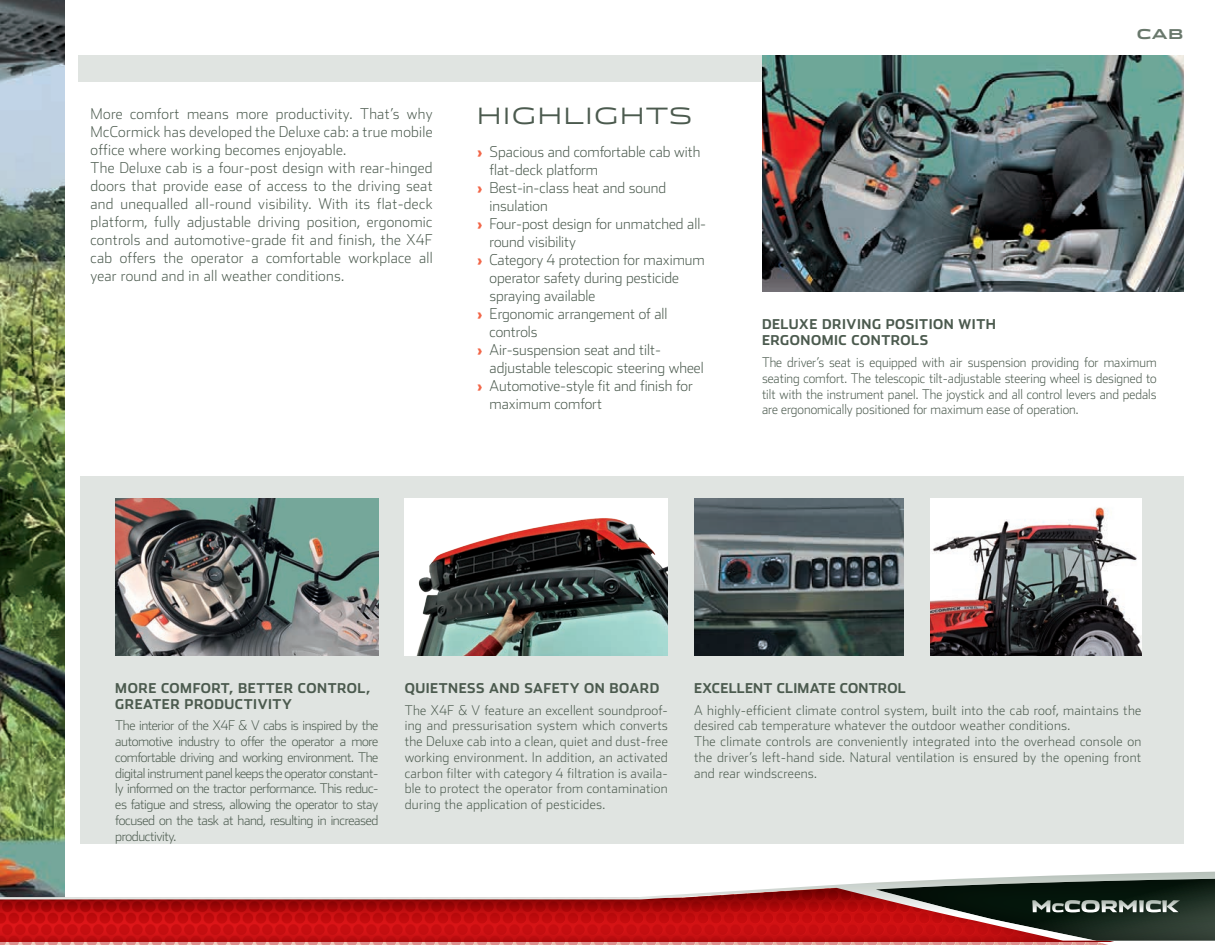
<style>
.page{position:relative;width:1215px;height:945px;background:#fff}
.page>*{position:absolute;margin:0;border:0;box-sizing:border-box;transform-origin:0 0}
.t1{font:300 22.5px "Stainless Ext";letter-spacing:.05em;color:#4b5a4e}
.t2{font:200 15px/18px "Stainless";letter-spacing:.02em;color:#4b5a4e}
.t3{font:200 15px "Stainless";color:#4b5a4e}
.t4{font:200 13.5px/15.8px "Stainless";letter-spacing:.02em;color:#4b5a4e;text-align:justify}
.t5{font:200 13.5px/15.8px "Stainless";letter-spacing:.02em;color:#4b5a4e;text-align:justify;scale:.96 1}
.t6{font:700 13.5px/16.5px "Stainless";letter-spacing:.04em;color:#4b5a4e}
.t7{font:700 13.5px "Stainless";letter-spacing:.02em;color:#4b5a4e}
.t8{font:700 13.5px "Stainless Ext";color:#69786c}
.s1{font-weight:900;color:#f26648}
</style>
<div class="page">
<div style="left:80px;top:476px;width:1104px;height:367px;background:#e0e4e1"></div>
<img style="left:0;top:0;width:64px;height:872px">
<img style="left:0;top:941px;width:1108px;height:4px">
<svg style="left:0;top:872px;width:1215px;height:69px"></svg>
<div style="left:874px;top:874px;width:341px;height:68px;background:#05170c;opacity:.75"></div>
<svg style="left:876px;top:876px;width:339px;height:65px;background:#5c463f"></svg>
<div style="left:79px;top:56px;width:684px;height:26px;background:#e0e4e1"></div>
<img style="left:115px;top:498px;width:263px;height:158px">
<img style="left:405px;top:498px;width:263px;height:158px">
<img style="left:931px;top:498px;width:210px;height:158px">
<img style="left:763px;top:56px;width:421px;height:236px">
<img style="left:694px;top:498px;width:210px;height:158px">
<p class="t2" style="left:91px;top:105px;width:344px">More comfort means more productivity. That’s why McCormick has developed the Deluxe cab: a true mobile office where working becomes enjoyable.<br>The Deluxe cab is a four-post design with rear-hinged doors that provide ease of access to the driving seat and unequalled all-round visibility. With its flat-deck platform, fully adjustable driving position, ergonomic controls and automotive-grade fit and finish, the X4F cab offers the operator a comfortable workplace all year round and in all weather conditions.</p>
<h1 class="t1" style="left:477px;top:102px;width:217px">HIGHLIGHTS</h1>
<p class="t3" style="left:477px;top:142px;width:225px"><span class="s1">›</span> Spacious and comfortable cab with</p>
<p class="t3" style="left:490px;top:160px;width:110px">flat-deck platform</p>
<p class="t3" style="left:477px;top:178px;width:191px"><span class="s1">›</span> Best-in-class heat and sound</p>
<p class="t3" style="left:490px;top:196px;width:60px">insulation</p>
<p class="t3" style="left:477px;top:214px;width:231px"><span class="s1">›</span> Four-post design for unmatched all-</p>
<p class="t3" style="left:490px;top:232px;width:88px">round visibility</p>
<p class="t3" style="left:477px;top:250px;width:230px"><span class="s1">›</span> Category 4 protection for maximum</p>
<p class="t3" style="left:490px;top:268px;width:191px">operator safety during pesticide</p>
<p class="t3" style="left:490px;top:286px;width:107px">spraying available</p>
<p class="t3" style="left:477px;top:304px;width:192px"><span class="s1">›</span> Ergonomic arrangement of all</p>
<p class="t3" style="left:490px;top:322px;width:49px">controls</p>
<p class="t3" style="left:477px;top:340px;width:186px"><span class="s1">›</span> Air-suspension seat and tilt-</p>
<p class="t3" style="left:490px;top:358px;width:216px">adjustable telescopic steering wheel</p>
<p class="t3" style="left:477px;top:376px;width:217px"><span class="s1">›</span> Automotive-style fit and finish for</p>
<p class="t3" style="left:490px;top:394px;width:114px">maximum comfort</p>
<p class="t8" style="left:1137px;top:26px;width:48px">CAB</p>
<p class="t6" style="left:762px;top:315px;width:235px">DELUXE DRIVING POSITION WITH<br>ERGONOMIC CONTROLS</p>
<p class="t5" style="left:762px;top:354px;width:413px">The driver’s seat is equipped with air suspension providing for maximum seating comfort. The telescopic tilt-adjustable steering wheel is designed to tilt with the instrument panel. The joystick and all control levers and pedals are ergonomically positioned for maximum ease of operation.</p>
<p class="t6" style="left:115px;top:680px;width:257px;line-height:15.8px">MORE COMFORT, BETTER CONTROL,<br>GREATER PRODUCTIVITY</p>
<p class="t4" style="left:115px;top:718px;width:265px">The interior of the X4F &amp; V cabs is inspired by the automotive industry to offer the operator a more comfortable driving and working environment. The digital instrument panel keeps the operator constant&shy;ly informed on the tractor performance. This reduc&shy;es fatigue and stress, allowing the operator to stay focused on the task at hand, resulting in increased productivity.</p>
<p class="t6" style="left:405px;top:679px;width:256px">QUIETNESS AND SAFETY ON BOARD</p>
<p class="t4" style="left:405px;top:702px;width:265px">The X4F &amp; V feature an excellent soundproof&shy;ing and pressurisation system which converts the Deluxe cab into a clean, quiet and dust-free working environment. In addition, an activated carbon filter with category 4 filtration is availa&shy;ble to protect the operator from contamination during the application of pesticides.</p>
<p class="t7" style="left:694px;top:680px;width:213px">EXCELLENT CLIMATE CONTROL</p>
<p class="t4" style="left:694px;top:702px;width:449px;text-align:left">A highly-efficient climate control system, built into the cab roof, maintains the desired cab temperature whatever the outdoor weather conditions.<br>The climate controls are conveniently integrated into the overhead console on the driver’s left-hand side. Natural ventilation is ensured by the opening front and rear windscreens.</p>
</div>
